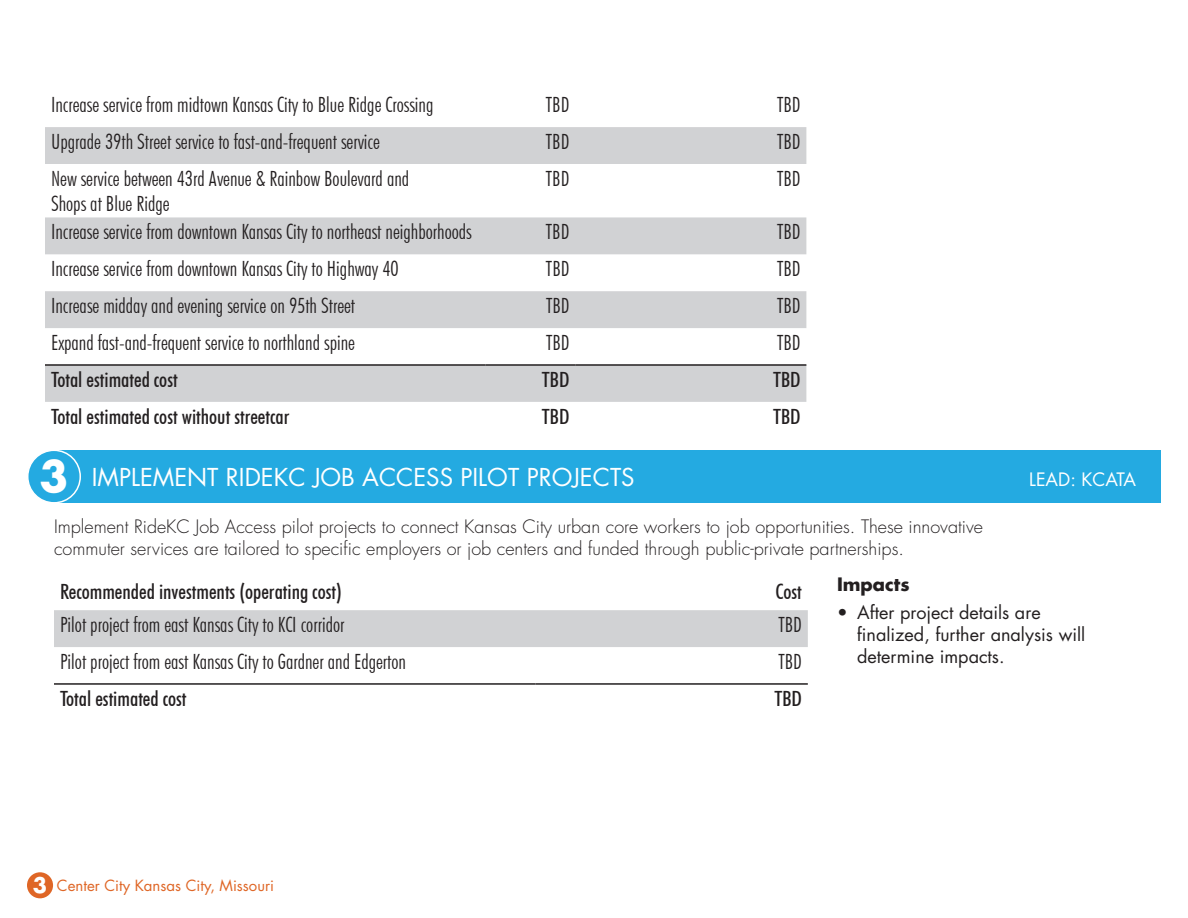
<style>
.page{position:relative;width:1188px;height:918px;background:#fff}
.page>*{position:absolute;margin:0;border:0;box-sizing:border-box;transform-origin:0 0}
.t1{font:24px "Futura";color:#fff}
.t2{font:300 condensed 21px/25.5px "Futura BT";color:#231f20}
.t3{font:500 condensed 21px "Futura BT";color:#231f20}
.t4{font:300 18px/21.6px "Futura";color:#231f20}
.t5{font:18px/21.6px "Futura";color:#231f20}
.t6{font:18px "Futura";color:#fff}
.t7{font:700 18px "Futura";color:#231f20}
.t8{font:15px "Futura";color:#df6626}
.s1{font-weight:700;font-size:42px}
.s2{font-weight:700;font-size:20.85px;color:#fff}
</style>
<div class="page">
<div style="left:54px;top:450px;width:1107px;height:53px;background:#24aae1"></div>
<div style="left:28px;top:450px;width:52px;height:53px;background:#24aae1;border-radius:50%"></div>
<div style="left:27px;top:450px;width:54px;height:54px;border:2px solid #fff;border-radius:50%"></div>
<div style="left:54px;top:610px;width:754px;height:37px;background:#d1d2d4"></div>
<hr style="left:54px;top:683px;width:482px;height:2px;background:#231f20">
<hr style="left:536px;top:683px;width:272px;height:2px;background:#231f20">
<svg style="left:45px;top:127px;width:761px;height:275px;fill:#d1d2d4"></svg>
<hr style="left:45px;top:364px;width:441px;height:2px;background:#231f20">
<hr style="left:486px;top:364px;width:89px;height:2px;background:#231f20">
<hr style="left:575px;top:364px;width:231px;height:2px;background:#231f20">
<div style="left:27px;top:872px;width:26px;height:26px;background:#df6626;border-radius:50%"></div>
<p class="t2" style="left:51px;top:92px;width:384px">Increase service from midtown Kansas City to Blue Ridge Crossing</p>
<p class="t2" style="left:546px;top:92px;width:25px">TBD</p>
<p class="t2" style="left:777px;top:92px;width:25px">TBD</p>
<p class="t2" style="left:51px;top:129px;width:330px">Upgrade 39th Street service to fast-and-frequent service</p>
<p class="t2" style="left:546px;top:129px;width:25px">TBD</p>
<p class="t2" style="left:777px;top:129px;width:25px">TBD</p>
<p class="t2" style="left:51px;top:166px;width:360px">New service between 43rd Avenue &amp; Rainbow Boulevard and<br>Shops at Blue Ridge</p>
<p class="t2" style="left:546px;top:166px;width:25px">TBD</p>
<p class="t2" style="left:777px;top:166px;width:25px">TBD</p>
<p class="t2" style="left:51px;top:219px;width:422px">Increase service from downtown Kansas City to northeast neighborhoods</p>
<p class="t2" style="left:546px;top:219px;width:25px">TBD</p>
<p class="t2" style="left:777px;top:219px;width:25px">TBD</p>
<p class="t2" style="left:51px;top:256px;width:349px">Increase service from downtown Kansas City to Highway 40</p>
<p class="t2" style="left:546px;top:256px;width:25px">TBD</p>
<p class="t2" style="left:777px;top:256px;width:25px">TBD</p>
<p class="t2" style="left:51px;top:293px;width:306px">Increase midday and evening service on 95th Street</p>
<p class="t2" style="left:546px;top:293px;width:25px">TBD</p>
<p class="t2" style="left:777px;top:293px;width:25px">TBD</p>
<p class="t2" style="left:51px;top:330px;width:305px">Expand fast-and-frequent service to northland spine</p>
<p class="t2" style="left:546px;top:330px;width:25px">TBD</p>
<p class="t2" style="left:777px;top:330px;width:25px">TBD</p>
<p class="t3" style="left:51px;top:367px;width:128px">Total estimated cost</p>
<p class="t3" style="left:542px;top:367px;width:29px">TBD</p>
<p class="t3" style="left:773px;top:367px;width:29px">TBD</p>
<p class="t3" style="left:51px;top:404px;width:240px">Total estimated cost without streetcar</p>
<p class="t3" style="left:542px;top:404px;width:29px">TBD</p>
<p class="t3" style="left:773px;top:404px;width:29px">TBD</p>
<p class="t1" style="left:40px;top:462px;width:597px"><span class="s1">3</span> IMPLEMENT RIDEKC JOB ACCESS PILOT PROJECTS</p>
<p class="t6" style="left:1029px;top:468px;width:108px">LEAD: KCATA</p>
<p class="t4" style="left:54px;top:516px;width:931px">Implement RideKC Job Access pilot projects to connect Kansas City urban core workers to job opportunities. These innovative commuter services are tailored to specific employers or job centers and funded through public-private partnerships.</p>
<p class="t7" style="left:837px;top:572px;width:74px">Impacts</p>
<p class="t5" style="left:857px;top:602px;width:229px;text-indent:-20px">• After project details are finalized, further analysis will determine impacts.</p>
<p class="t3" style="left:60px;top:578px;width:283px">Recommended investments (operating cost)</p>
<p class="t3" style="left:775px;top:578px;width:28px">Cost</p>
<p class="t2" style="left:60px;top:612px;width:286px">Pilot project from east Kansas City to KCI corridor</p>
<p class="t2" style="left:778px;top:612px;width:25px">TBD</p>
<p class="t2" style="left:60px;top:649px;width:348px">Pilot project from east Kansas City to Gardner and Edgerton</p>
<p class="t2" style="left:778px;top:649px;width:25px">TBD</p>
<p class="t3" style="left:60px;top:686px;width:128px">Total estimated cost</p>
<p class="t3" style="left:774px;top:686px;width:29px">TBD</p>
<p class="t8" style="left:33px;top:876px;width:243px"><span class="s2">3</span> Center City Kansas City, Missouri</p>
</div>
